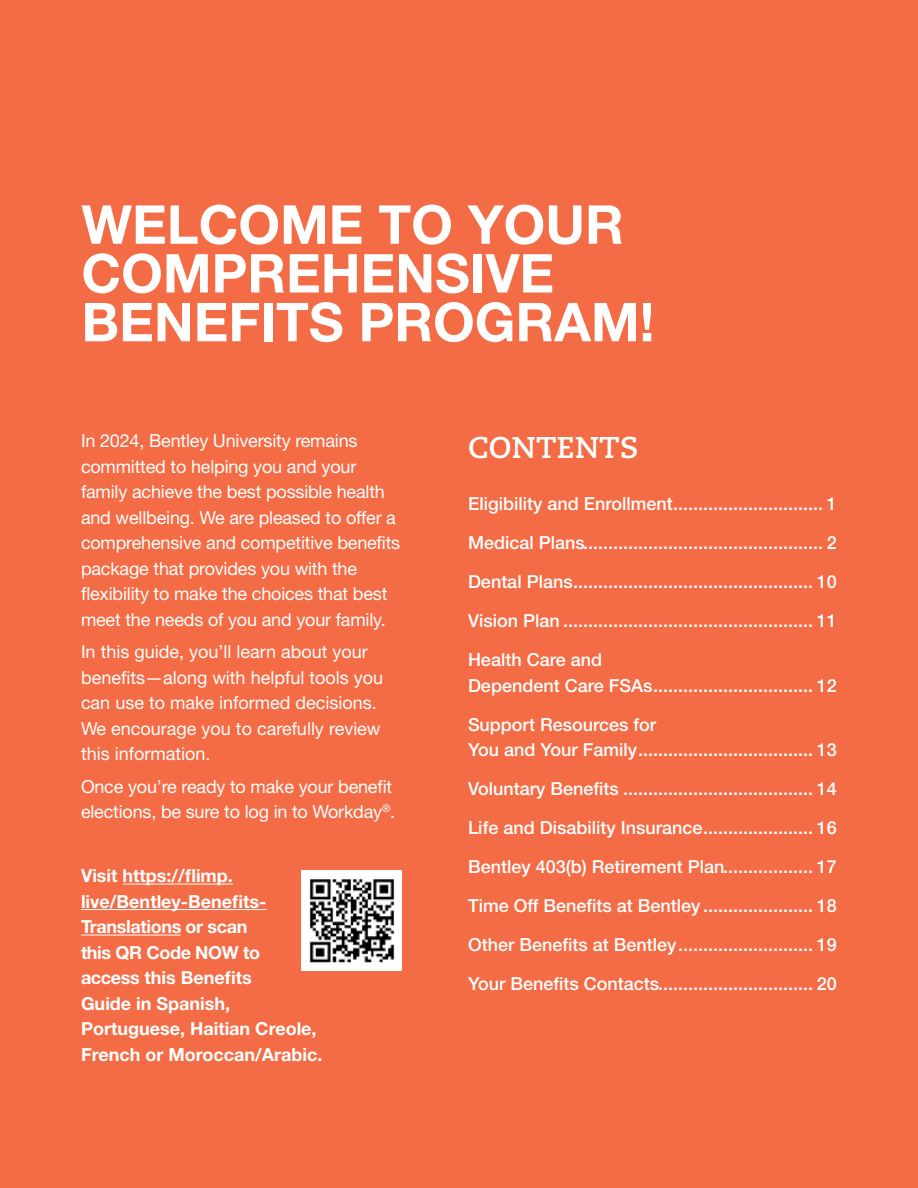
<style>
.page{position:relative;width:918px;height:1188px;background:#f36c45}
.page>*{position:absolute;margin:0;border:0;box-sizing:border-box;transform-origin:0 0}
.t1{font:700 53.7px/48.8px "Helvetica Neue LT Std";color:#fff}
.t2{font:700 30px "Caecilia LT Std";letter-spacing:.01em;color:#fff}
.t3{font:500 18px/39px "Helvetica Neue LT Std";color:#fff;text-align:justify}
.t4{font:18px/25.5px "Helvetica Neue LT Std";letter-spacing:-.01em;color:#fff}
.t5{font:700 18px/25.5px "Helvetica Neue LT Std";color:#fff}
</style>
<div class="page">
<hr style="left:123px;top:884px;width:110px;height:1px;background:#fff">
<hr style="left:81px;top:909px;width:186px;height:1px;background:#fff">
<hr style="left:81px;top:935px;width:100px;height:1px;background:#fff">
<img style="left:302px;top:871px;width:100px;height:99px">
<h1 class="t1" style="left:81px;top:199px;width:575px">WELCOME TO YOUR<br>COMPREHENSIVE<br>BENEFITS PROGRAM!</h1>
<p class="t4" style="left:81px;top:428px;width:321px">In 2024, Bentley University remains committed to helping you and your family achieve the best possible health and wellbeing. We are pleased to offer a comprehensive and competitive benefits package that provides you with the flexibility to make the choices that best meet the needs of you and your family.</p>
<p class="t4" style="left:81px;top:639px;width:304px">In this guide, you’ll learn about your benefits—along with helpful tools you can use to make informed decisions.<br>We encourage you to carefully review this information.</p>
<p class="t4" style="left:81px;top:773px;width:316px">Once you’re ready to make your benefit elections, be sure to log in to Workday<sup>®</sup>.</p>
<p class="t5" style="left:81px;top:863px;width:243px">Visit https://flimp. live/Bentley-Benefits-<br>Translations or scan<br>this QR Code NOW to access this Benefits<br>Guide in Spanish,<br>Portuguese, Haitian Creole,<br>French or Moroccan/Arabic.</p>
<h2 class="t2" style="left:468px;top:430px;width:172px">CONTENTS</h2>
<p class="t3" style="left:468px;top:484px;width:370px">Eligibility and Enrollment.............................. 1<br>Medical Plans................................................ 2<br>Dental Plans................................................ 10<br>Vision Plan .................................................. 11<br>Health Care and</p>
<p class="t3" style="left:468px;top:666px;width:370px">Dependent Care FSAs................................ 12<br>Support Resources for</p>
<p class="t3" style="left:468px;top:730px;width:370px">You and Your Family................................... 13<br>Voluntary Benefits ...................................... 14<br>Life and Disability Insurance...................... 16<br>Bentley 403(b) Retirement Plan.................. 17<br>Time Off Benefits at Bentley ...................... 18<br>Other Benefits at Bentley........................... 19<br>Your Benefits Contacts............................... 20</p>
</div>
